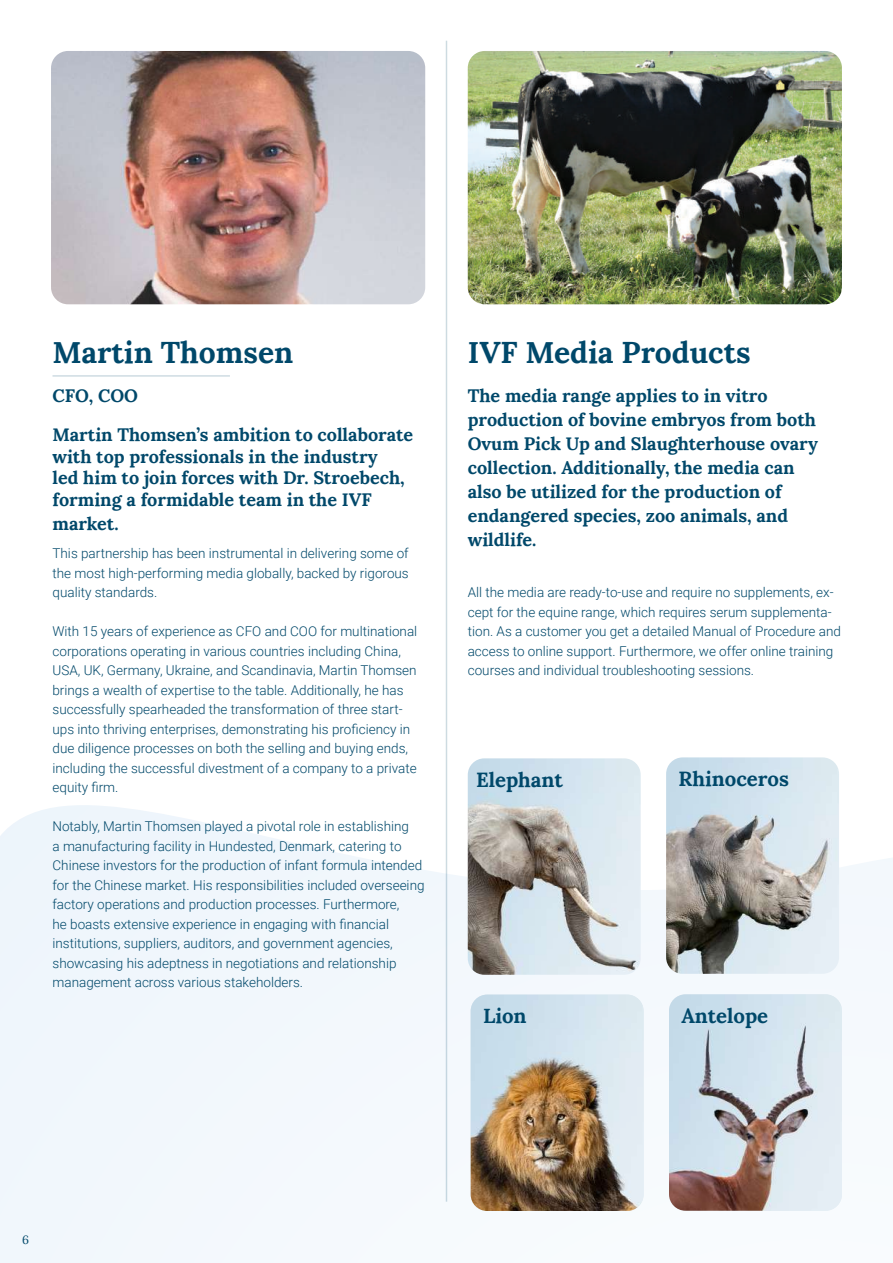
<style>
.page{position:relative;width:893px;height:1263px;background:#fff}
.page>*{position:absolute;margin:0;border:0;box-sizing:border-box;transform-origin:0 0}
.t1{font:700 30px "Lora";color:#00486a}
.t2{font:700 20.4px "Lora";color:#00486a}
.t3{font:700 18px/24px "Lora";color:#00486a}
.t4{font:300 13.5px/19.5px "Roboto";color:#00486a}
.t5{font:12px "Lora";color:#00486a}
</style>
<div class="page">
<svg style="left:0;top:662px;width:893px;height:601px"></svg>
<img style="left:468px;top:758px;width:173px;height:217px">
<img style="left:666px;top:757px;width:173px;height:217px">
<img style="left:471px;top:994px;width:173px;height:217px">
<img style="left:669px;top:994px;width:173px;height:217px">
<img style="left:51px;top:51px;width:374px;height:253px">
<img style="left:468px;top:51px;width:374px;height:253px">
<hr style="left:446px;top:41px;width:1px;height:1161px;background:#00486a">
<hr style="left:53px;top:375px;width:177px;height:2px;background:#00486a">
<h1 class="t1" style="left:53px;top:327px;width:242px">Martin Thomsen</h1>
<h3 class="t3" style="left:53px;top:374px;width:362px;line-height:39px">CFO, COO<br>Martin Thomsen’s ambition to collaborate</h3>
<h3 class="t3" style="left:53px;top:444px;width:354px;line-height:21.6px">with top professionals in the industry led him to join forces with Dr. Stroebech, forming a formidable team in the IVF</h3>
<h3 class="t3" style="left:53px;top:510px;width:68px">market.</h3>
<p class="t4" style="left:53px;top:543px;width:358px;text-align:justify">This partnership has been instrumental in delivering some of the most high-performing media globally, backed by rigorous quality standards.</p>
<p class="t4" style="left:53px;top:621px;width:366px">With 15 years of experience as CFO and COO for multinational corporations operating in various countries including China, USA, UK, Germany, Ukraine, and Scandinavia, Martin Thomsen brings a wealth of expertise to the table. Additionally, he has successfully spearheaded the transformation of three start&shy;ups into thriving enterprises, demonstrating his proficiency in due diligence processes on both the selling and buying ends, including the successful divestment of a company to a private equity firm.</p>
<p class="t4" style="left:53px;top:816px;width:374px">Notably, Martin Thomsen played a pivotal role in establishing<br>a manufacturing facility in Hundested, Denmark, catering to Chinese investors for the production of infant formula intended for the Chinese market. His responsibilities included overseeing factory operations and production processes. Furthermore,<br>he boasts extensive experience in engaging with financial institutions, suppliers, auditors, and government agencies, showcasing his adeptness in negotiations and relationship management across various stakeholders.</p>
<h1 class="t1" style="left:468px;top:327px;width:284px">IVF Media Products</h1>
<p class="t3" style="left:468px;top:382px;width:352px">The media range applies to in vitro production of bovine embryos from both Ovum Pick Up and Slaughterhouse ovary collection. Additionally, the media can also be utilized for the production of endangered species, zoo animals, and wildlife.</p>
<p class="t4" style="left:468px;top:582px;width:375px">All the media are ready-to-use and require no supplements, ex&shy;cept for the equine range, which requires serum supplementa&shy;tion. As a customer you get a detailed Manual of Procedure and access to online support. Furthermore, we offer online training courses and individual troubleshooting sessions.</p>
<h2 class="t2" style="left:476px;top:762px;width:88px">Elephant</h2>
<h2 class="t2" style="left:678px;top:761px;width:112px">Rhinoceros</h2>
<h2 class="t2" style="left:483px;top:998px;width:45px">Lion</h2>
<h2 class="t2" style="left:681px;top:998px;width:88px">Antelope</h2>
<p class="t5" style="left:22px;top:1230px;width:8px">6</p>
</div>
